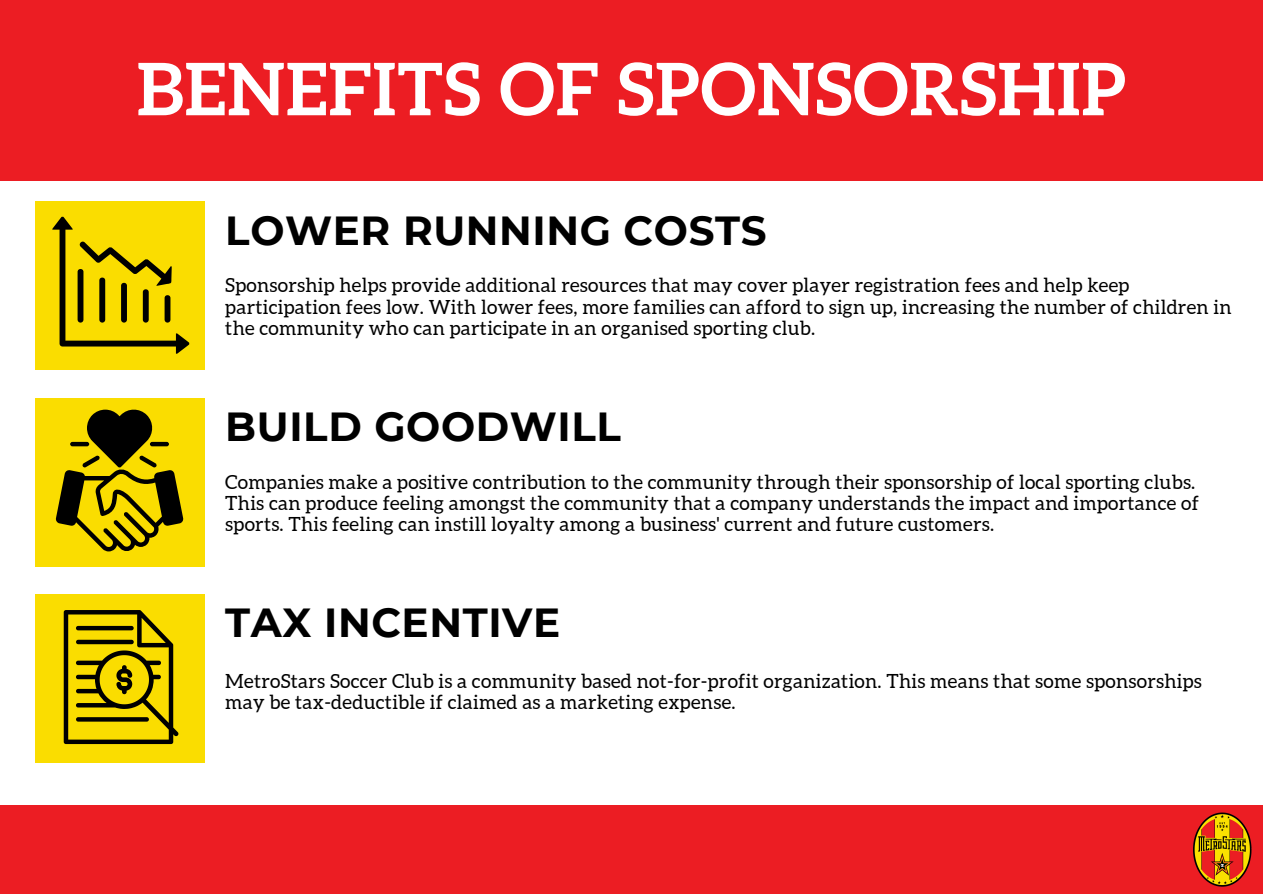
<style>
.page{position:relative;width:1263px;height:894px;background:#fff}
.page>*{position:absolute;margin:0;border:0;box-sizing:border-box;transform-origin:0 0}
.t1{font:700 72.3px "Aleo";letter-spacing:.015em;color:#fff}
.t2{font:700 40.5px "Montserrat";letter-spacing:.015em;color:#000}
.t3{font:19.5px/21.3px "Aleo";letter-spacing:.015em;color:#000}
</style>
<div class="page">
<div style="left:0;top:804px;width:1263px;height:89px;background:#ec1d23"></div>
<div style="left:0;top:0;width:1263px;height:181px;background:#ec1d23"></div>
<div style="left:35px;top:202px;width:169px;height:168px;background:#fadd00"></div>
<div style="left:35px;top:398px;width:169px;height:168px;background:#fadd00"></div>
<div style="left:35px;top:594px;width:169px;height:168px;background:#fadd00"></div>
<svg style="left:52px;top:216px;width:138px;height:137px"></svg>
<svg style="left:56px;top:409px;width:128px;height:142px"></svg>
<svg style="left:64px;top:610px;width:114px;height:133px"></svg>
<img style="left:1193px;top:812px;width:59px;height:74px">
<h1 class="t1" style="left:137px;top:47px;width:990px">BENEFITS OF SPONSORSHIP</h1>
<p class="t2" style="left:225px;top:206px;width:543px">LOWER RUNNING COSTS</p>
<h2 class="t3" style="left:225px;top:275px;width:1008px">Sponsorship helps provide additional resources that may cover player registration fees and help keep participation fees low. With lower fees, more families can afford to sign up, increasing the number of children in the community who can participate in an organised sporting club.</h2>
<p class="t2" style="left:225px;top:402px;width:397px">BUILD GOODWILL</p>
<p class="t3" style="left:225px;top:471px;width:975px">Companies make a positive contribution to the community through their sponsorship of local sporting clubs.<br>This can produce feeling amongst the community that a company understands the impact and importance of sports. This feeling can instill loyalty among a business' current and future customers.</p>
<h2 class="t2" style="left:225px;top:598px;width:336px">TAX INCENTIVE</h2>
<p class="t3" style="left:225px;top:669px;width:978px">MetroStars Soccer Club is a community based not-for-profit organization. This means that some sponsorships may be tax-deductible if claimed as a marketing expense.</p>
</div>
